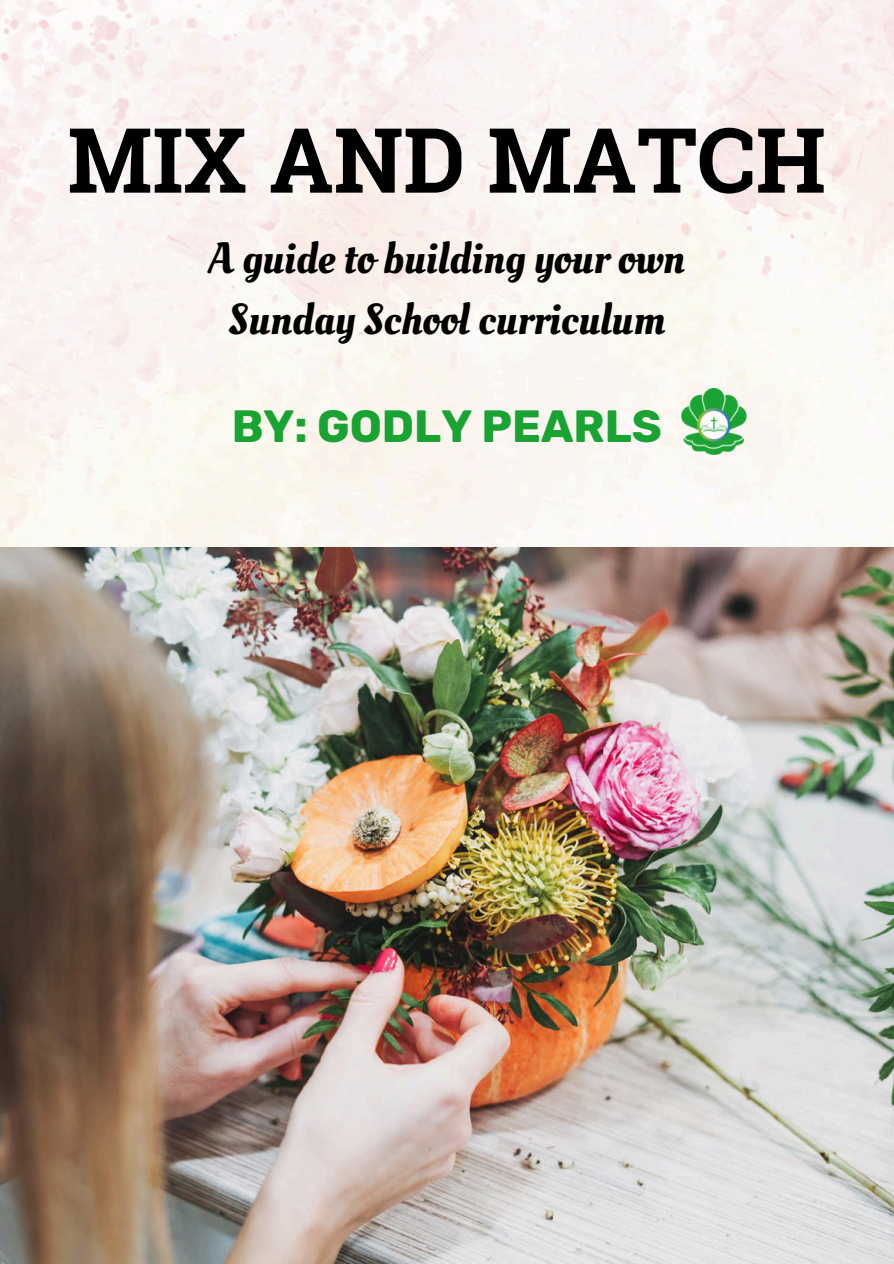
<style>
.page{position:relative;width:894px;height:1264px;background:#fff}
.page>*{position:absolute;margin:0;border:0;box-sizing:border-box;transform-origin:0 0}
.t1{font:700 90px "Roboto Slab";color:#000}
.t2{font:700 45px "Rubik";color:#19a332}
.t3{font:43.5px/60.8px "Oleo Script";color:#000;text-align:center}
</style>
<div class="page">
<img style="left:0;top:0;width:893px;height:548px">
<img style="left:681px;top:389px;width:65px;height:65px">
<img style="left:0;top:548px;width:893px;height:715px">
<h1 class="t1" style="left:67px;top:98px;width:760px">MIX AND MATCH</h1>
<p class="t3" style="left:208px;top:228px;width:478px">A guide to building your own<br>Sunday School curriculum</p>
<p class="t2" style="left:232px;top:400px;width:431px">BY: GODLY PEARLS</p>
</div>
